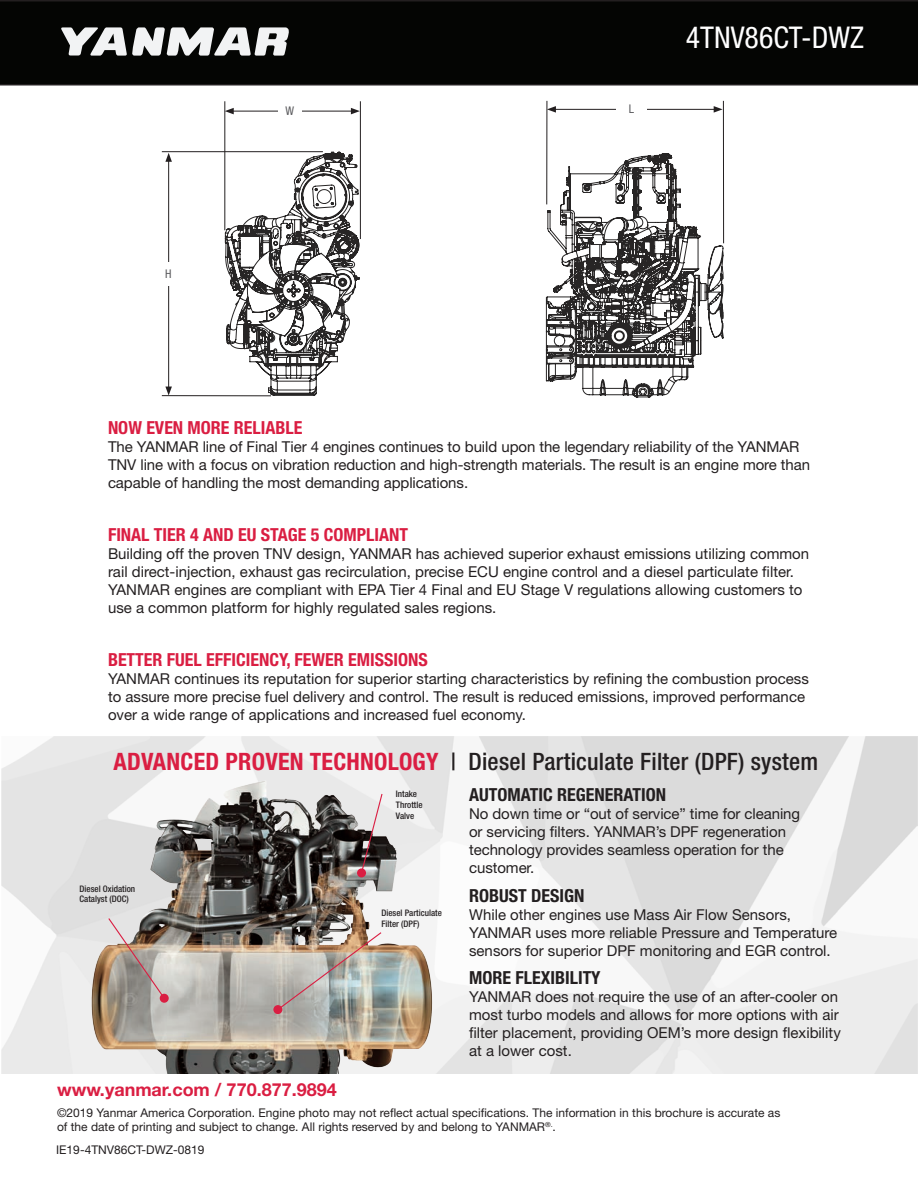
<style>
.page{position:relative;width:918px;height:1188px;background:#fff}
.page>*{position:absolute;margin:0;border:0;box-sizing:border-box;transform-origin:0 0}
.Power_chart-key{font:condensed 30px "Helvetica Neue LT Std";color:#fff}
.t1{font:500 condensed 24px "Helvetica Neue LT Std";letter-spacing:.01em;color:#231f20}
.t2{font:700 condensed 18px "Helvetica Neue LT Std";color:#da1e42}
.t3{font:700 condensed 18px "Helvetica Neue LT Std";color:#231f20}
.t4{font:700 18px "Helvetica Neue LT Std";color:#da1e42}
.t5{font:15px/18px "Helvetica Neue LT Std";color:#231f20}
.t6{font:12px/14.4px "Helvetica Neue LT Std";color:#231f20}
.Power_chart-key-2{font:condensed 12px "Helvetica Neue LT Std";color:#5c5c5f}
.t7{font:500 condensed 9px/10.8px "Helvetica Neue LT Std";color:#231f20}
.s1{font-weight:700;color:#da1e42}
</style>
<div class="page">
<div style="left:0;top:0;width:918px;height:86px;background:#040503"></div>
<img style="left:1px;top:736px;width:917px;height:337px">
<svg style="left:61px;top:27px;width:228px;height:29px"></svg>
<img style="left:88px;top:780px;width:358px;height:293px">
<img style="left:276px;top:931px;width:107px;height:80px">
<div style="left:273px;top:1005px;width:9px;height:9px;background:#da1e42;border-radius:50%"></div>
<svg style="left:360px;top:793px;width:23px;height:81px;background:#9b9192"></svg>
<div style="left:357px;top:868px;width:9px;height:9px;background:#da1e42;border-radius:50%"></div>
<img style="left:107px;top:917px;width:59px;height:83px">
<div style="left:160px;top:994px;width:9px;height:9px;background:#da1e42;border-radius:50%"></div>
<svg style="left:225px;top:152px;width:135px;height:244px"></svg>
<svg style="left:546px;top:153px;width:177px;height:245px"></svg>
<svg style="left:654px;top:159px;width:9px;height:5px"></svg>
<hr style="left:231px;top:111px;width:122px;height:1px;background:#231f20">
<svg style="left:226px;top:108px;width:8px;height:6px"></svg>
<svg style="left:351px;top:108px;width:9px;height:6px"></svg>
<div style="left:278px;top:99px;width:24px;height:24px;background:#fff"></div>
<hr style="left:225px;top:101px;width:1px;height:129px;background:#231f20">
<hr style="left:360px;top:101px;width:1px;height:138px;background:#231f20">
<hr style="left:554px;top:109px;width:162px;height:1px;background:#231f20">
<svg style="left:547px;top:106px;width:9px;height:7px"></svg>
<svg style="left:714px;top:106px;width:9px;height:7px"></svg>
<div style="left:616px;top:99px;width:31px;height:20px;background:#fff"></div>
<hr style="left:546px;top:101px;width:1px;height:103px;background:#231f20">
<hr style="left:723px;top:101px;width:1px;height:142px;background:#231f20">
<hr style="left:168px;top:159px;width:1px;height:230px;background:#231f20">
<svg style="left:165px;top:387px;width:7px;height:8px"></svg>
<svg style="left:165px;top:153px;width:7px;height:9px"></svg>
<div style="left:156px;top:262px;width:25px;height:24px;background:#fff"></div>
<hr style="left:162px;top:395px;width:109px;height:1px;background:#231f20">
<hr style="left:162px;top:151px;width:161px;height:1px;background:#231f20">
<p class="Power_chart-key-2" style="left:165px;top:267px;width:8px">H</p>
<p class="Power_chart-key-2" style="left:285px;top:104px;width:10px">W</p>
<p class="Power_chart-key-2" style="left:629px;top:102px;width:7px">L</p>
<p class="Power_chart-key" style="left:686px;top:20px;width:180px">4TNV86CT-DWZ</p>
<p class="t2" style="left:108px;top:416px;width:196px">NOW EVEN MORE RELIABLE</p>
<p class="t5" style="left:108px;top:437px;width:704px">The YANMAR line of Final Tier 4 engines continues to build upon the legendary reliability of the YANMAR<br>TNV line with a focus on vibration reduction and high-strength materials. The result is an engine more than capable of handling the most demanding applications.</p>
<p class="t2" style="left:108px;top:524px;width:302px">FINAL TIER 4 AND EU STAGE 5 COMPLIANT</p>
<p class="t5" style="left:108px;top:544px;width:703px">Building off the proven TNV design, YANMAR has achieved superior exhaust emissions utilizing common rail direct-injection, exhaust gas recirculation, precise ECU engine control and a diesel particulate filter.<br>YANMAR engines are compliant with EPA Tier 4 Final and EU Stage V regulations allowing customers to use a common platform for highly regulated sales regions.</p>
<p class="t2" style="left:108px;top:649px;width:321px">BETTER FUEL EFFICIENCY, FEWER EMISSIONS</p>
<p class="t5" style="left:108px;top:669px;width:702px">YANMAR continues its reputation for superior starting characteristics by refining the combustion process to assure more precise fuel delivery and control. The result is reduced emissions, improved performance over a wide range of applications and increased fuel economy.</p>
<h2 class="t1" style="left:114px;top:747px;width:706px"><span class="s1">ADVANCED PROVEN TECHNOLOGY</span> | Diesel Particulate Filter (DPF) system</h2>
<p class="t7" style="left:396px;top:789px;width:28px">Intake<br>Throttle<br>Valve</p>
<p class="t3" style="left:469px;top:784px;width:198px">AUTOMATIC REGENERATION</p>
<p class="t5" style="left:469px;top:805px;width:333px">No down time or “out of service” time for cleaning or servicing filters. YANMAR’s DPF regeneration technology provides seamless operation for the customer.</p>
<p class="t3" style="left:469px;top:884px;width:117px">ROBUST DESIGN</p>
<p class="t5" style="left:469px;top:905px;width:370px">While other engines use Mass Air Flow Sensors,<br>YANMAR uses more reliable Pressure and Temperature sensors for superior DPF monitoring and EGR control.</p>
<p class="t3" style="left:469px;top:967px;width:133px">MORE FLEXIBILITY</p>
<p class="t5" style="left:469px;top:988px;width:373px">YANMAR does not require the use of an after-cooler on most turbo models and allows for more options with air filter placement, providing OEM’s more design flexibility at a lower cost.</p>
<p class="t7" style="left:80px;top:883px;width:57px">Diesel Oxidation<br>Catalyst (DOC)</p>
<p class="t7" style="left:381px;top:907px;width:62px">Diesel Particulate<br>Filter (DPF)</p>
<p class="t4" style="left:57px;top:1078px;width:281px">www.yanmar.com / 770.877.9894</p>
<p class="t6" style="left:57px;top:1105px;width:725px">©2019 Yanmar America Corporation. Engine photo may not reflect actual specifications. The information in this brochure is accurate as of the date of printing and subject to change. All rights reserved by and belong to YANMAR<sup>®.</sup>.</p>
<p class="t6" style="left:56px;top:1142px;width:150px">IE19-4TNV86CT-DWZ-0819</p>
</div>
